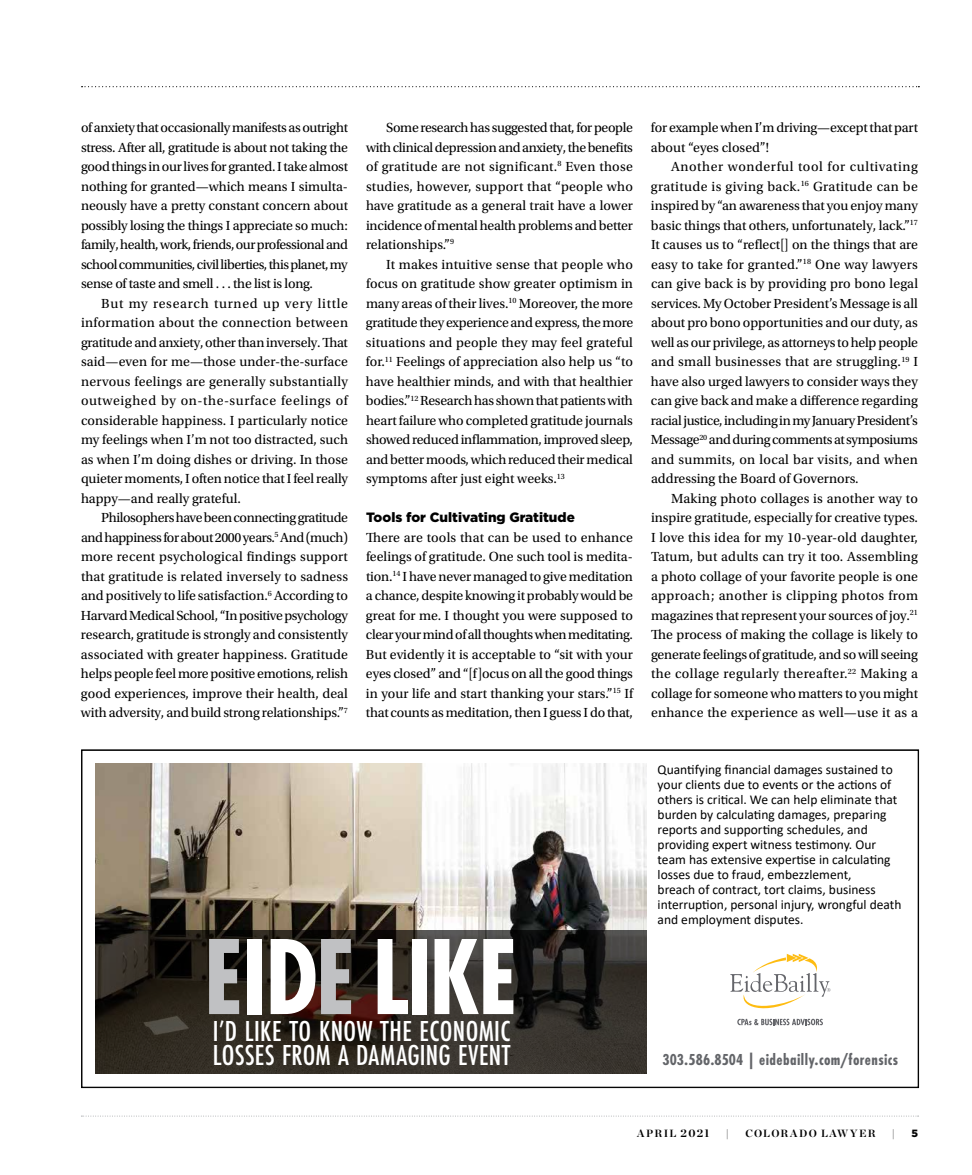
<style>
.page{position:relative;width:972px;height:1175px;background:#fff}
.page>*{position:absolute;margin:0;border:0;box-sizing:border-box;transform-origin:0 0}
.t1{font:700 112.5px "Futura PT Cond";letter-spacing:-.025em;color:#fff}
.t2{font:500 30px/24px "Futura PT Cond";letter-spacing:.01em;color:#fff}
.t3{font:700 16.5px "Futura PT Cond";letter-spacing:.025em;color:#636569}
.t4{font:13.8px/19.5px "Utopia Std";letter-spacing:-.01em;color:#000;text-align:justify}
.t5{font:13.5px/15px "Calibri";color:#000}
.t6{font:900 13.5px "Gotham";color:#000}
.t7{font:700 10.5px "Chronicle Display";letter-spacing:.125em;color:#000}
.t8{font:900 10.5px "Gotham";color:#000}
.s1{color:#c0c1c3}
.s2{font-size:11.25px}
</style>
<div class="page">
<svg style="left:81px;top:1115px;width:838px;height:1px"></svg>
<svg style="left:82px;top:86px;width:837px;height:1px"></svg>
<img style="left:95px;top:763px;width:552px;height:167px">
<svg style="left:95px;top:930px;width:552px;height:144px;background:#2d2721"></svg>
<svg style="left:730px;top:954px;width:101px;height:71px"></svg>
<p class="t4" style="left:81px;top:118px;width:269px">of anxiety that occasionally manifests as outright stress. After all, gratitude is about not taking the good things in our lives for granted. I take almost nothing for granted—which means I simulta&shy;neously have a pretty constant concern about possibly losing the things I appreciate so much: family, health, work, friends, our professional and school communities, civil liberties, this planet, my sense of taste and smell . . . the list is long.</p>
<p class="t4" style="left:81px;top:293px;width:269px;text-indent:20px">But my research turned up very little information about the connection between gratitude and anxiety, other than inversely. That said—even for me—those under-the-surface nervous feelings are generally substantially outweighed by on-the-surface feelings of considerable happiness. I particularly notice my feelings when I’m not too distracted, such as when I’m doing dishes or driving. In those quieter moments, I often notice that I feel really happy—and really grateful.</p>
<p class="t4" style="left:81px;top:508px;width:269px;text-indent:20px">Philosophers have been connecting gratitude and happiness for about 2000 years.<sup>5</sup> And (much) more recent psychological findings support that gratitude is related inversely to sadness and positively to life satisfaction.<sup>6</sup> According to Harvard Medical School, “In positive psychology research, gratitude is strongly and consistently associated with greater happiness. Gratitude helps people feel more positive emotions, relish good experiences, improve their health, deal with adversity, and build strong relationships.”<sup>7</sup></p>
<p class="t4" style="left:366px;top:118px;width:269px;text-indent:20px">Some research has suggested that, for people with clinical depression and anxiety, the benefits of gratitude are not significant.<sup>8</sup> Even those studies, however, support that “people who have gratitude as a general trait have a lower incidence of mental health problems and better relationships.”<sup>9</sup></p>
<p class="t4" style="left:366px;top:255px;width:269px;text-indent:20px">It makes intuitive sense that people who focus on gratitude show greater optimism in many areas of their lives.<sup>10</sup> Moreover, the more gratitude they experience and express, the more situations and people they may feel grateful for.<sup>11</sup> Feelings of appreciation also help us “to have healthier minds, and with that healthier bodies.”<sup>12</sup> Research has shown that patients with heart failure who completed gratitude journals showed reduced inflammation, improved sleep, and better moods, which reduced their medical symptoms after just eight weeks.<sup>13</sup></p>
<p class="t6" style="left:366px;top:508px;width:210px">Tools for Cultivating Gratitude</p>
<p class="t4" style="left:366px;top:528px;width:269px">There are tools that can be used to enhance feelings of gratitude. One such tool is medita&shy;tion.<sup>14</sup> I have never managed to give meditation a chance, despite knowing it probably would be great for me. I thought you were supposed to clear your mind of all thoughts when meditating.<br>But evidently it is acceptable to “sit with your eyes closed” and “[f]ocus on all the good things in your life and start thanking your stars.”<sup>15</sup> If that counts as meditation, then I guess I do that,</p>
<p class="t4" style="left:651px;top:118px;width:268px">for example when I’m driving—except that part about “eyes closed”!</p>
<p class="t4" style="left:651px;top:157px;width:269px;text-indent:20px">Another wonderful tool for cultivating gratitude is giving back.<sup>16</sup> Gratitude can be inspired by “an awareness that you enjoy many basic things that others, unfortunately, lack.”<sup>17<br></sup>It causes us to “reflect[] on the things that are easy to take for granted.”<sup>18</sup> One way lawyers can give back is by providing pro bono legal services. My October President’s Message is all about pro bono opportunities and our duty, as well as our privilege, as attorneys to help people and small businesses that are struggling.<sup>19</sup> I have also urged lawyers to consider ways they can give back and make a difference regarding racial justice, including in my January President’s Message<sup>20</sup> and during comments at symposiums and summits, on local bar visits, and when addressing the Board of Governors.</p>
<p class="t4" style="left:651px;top:489px;width:269px;text-indent:20px">Making photo collages is another way to inspire gratitude, especially for creative types.<br>I love this idea for my 10-year-old daughter, Tatum, but adults can try it too. Assembling a photo collage of your favorite people is one approach; another is clipping photos from magazines that represent your sources of joy.<sup>21<br></sup>The process of making the collage is likely to generate feelings of gratitude, and so will seeing the collage regularly thereafter.<sup>22</sup> Making a collage for someone who matters to you might enhance the experience as well—use it as a</p>
<h1 class="t1" style="left:203px;top:911px;width:316px"><span class="s1">E</span>ID<span class="s1">E</span> LIKE</h1>
<h2 class="t2" style="left:213px;top:1019px;width:299px">I’D LIKE TO KNOW THE ECONOMIC<br>LOSSES FROM A DAMAGING EVENT</h2>
<p class="t5" style="left:658px;top:761px;width:245px">Quantifying financial damages sustained to your clients due to events or the actions of others is critical. We can help eliminate that burden by calculating damages, preparing reports and supporting schedules, and providing expert witness testimony. Our team has extensive expertise in calculating losses due to fraud, embezzlement,<br>breach of contract, tort claims, business interruption, personal injury, wrongful death and employment disputes.</p>
<p class="t3" style="left:662px;top:1049px;width:237px">303.586.8504 | eidebailly.com/forensics</p>
<p class="t7" style="left:637px;top:1125px;width:74px">APRIL <span class="s2">2021</span></p>
<p class="t7" style="left:726px;top:1125px;width:5px">|</p>
<p class="t7" style="left:745px;top:1125px;width:132px">COLORADO LAWYER</p>
<p class="t7" style="left:892px;top:1125px;width:5px">|</p>
<p class="t8" style="left:911px;top:1126px;width:8px">5</p>
</div>
